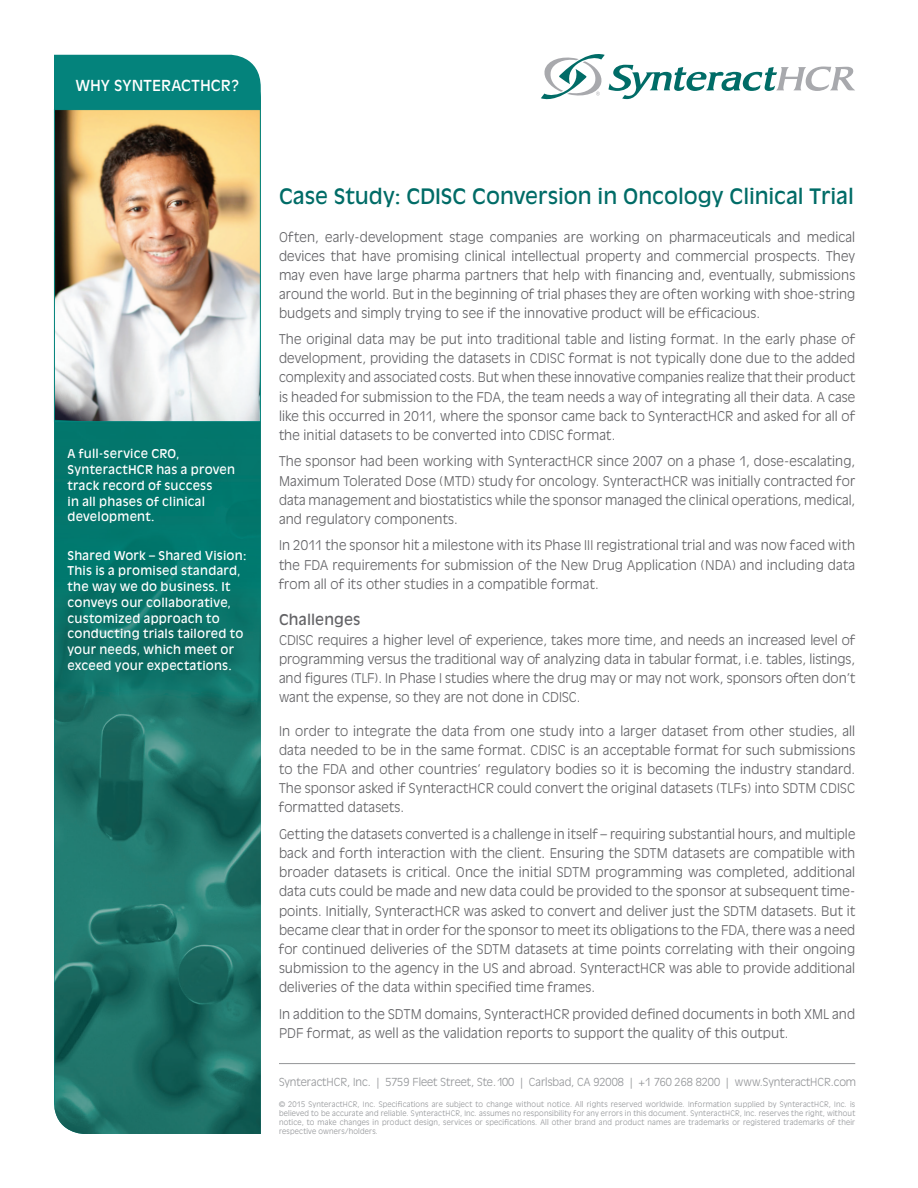
<style>
.page{position:relative;width:918px;height:1188px;background:#fff}
.page>*{position:absolute;margin:0;border:0;box-sizing:border-box;transform-origin:0 0}
.Datasheet_Header{font:21px "Antique Olive";letter-spacing:-.005em;color:#006c67}
.subhead_2{font:15px "Antique Olive";letter-spacing:.005em;color:#fff}
.datasheets_intro_par{font:14.7px "Antique Olive";letter-spacing:.01em;color:#636366}
.datasheets_intro_par-2{font:300 13.35px/19.2px "Antique Olive";letter-spacing:.01em;color:#636366;text-align:justify}
.Datasheet_Header-2{font:300 13.35px/19.2px "Antique Olive";letter-spacing:.01em;color:#636366;text-align:justify}
.text_-_sidebar{font:12px/15.8px "Antique Olive";letter-spacing:.02em;color:#fff}
.t1{font:300 10.95px "Antique Olive";color:#939598}
.t2{font:300 7.5px/9px "Antique Olive";letter-spacing:.025em;color:#939598;text-align:justify}
</style>
<div class="page">
<hr style="left:279px;top:1063px;width:576px;height:1px;background:#939598">
<svg style="left:541px;top:54px;width:314px;height:45px"></svg>
<img style="left:55px;top:422px;width:206px;height:712px">
<div style="left:54px;top:55px;width:207px;height:54px;background:#04837c"></div>
<img style="left:56px;top:111px;width:203px;height:309px">
<div style="left:54px;top:109px;width:207px;height:313px;border:1px solid #04837c"></div>
<p class="subhead_2" style="left:76px;top:76px;width:165px">WHY SYNTERACTHCR?</p>
<p class="text_-_sidebar" style="left:68px;top:446px;width:169px">A full-service CRO,<br>SynteractHCR has a proven track record of success<br>in all phases of clinical development.</p>
<p class="text_-_sidebar" style="left:68px;top:548px;width:181px">Shared Work – Shared Vision:<br>This is a promised standard, the way we do business. It conveys our collaborative, customized approach to conducting trials tailored to your needs, which meet or exceed your expectations.</p>
<p class="Datasheet_Header" style="left:279px;top:183px;width:576px">Case Study: CDISC Conversion in Oncology Clinical Trial</p>
<p class="Datasheet_Header-2" style="left:279px;top:228px;width:578px">Often, early-development stage companies are working on pharmaceuticals and medical devices that have promising clinical intellectual property and commercial prospects. They may even have large pharma partners that help with financing and, eventually, submissions around the world. But in the beginning of trial phases they are often working with shoe-string budgets and simply trying to see if the innovative product will be efficacious.</p>
<p class="datasheets_intro_par-2" style="left:279px;top:330px;width:578px">The original data may be put into traditional table and listing format. In the early phase of development, providing the datasets in CDISC format is not typically done due to the added complexity and associated costs. But when these innovative companies realize that their product is headed for submission to the FDA, the team needs a way of integrating all their data. A case like this occurred in 2011, where the sponsor came back to SynteractHCR and asked for all of the initial datasets to be converted into CDISC format.</p>
<p class="datasheets_intro_par-2" style="left:279px;top:452px;width:578px">The sponsor had been working with SynteractHCR since 2007 on a phase 1, dose-escalating, Maximum Tolerated Dose (MTD) study for oncology. SynteractHCR was initially contracted for data management and biostatistics while the sponsor managed the clinical operations, medical, and regulatory components.</p>
<p class="datasheets_intro_par-2" style="left:279px;top:536px;width:578px">In 2011 the sponsor hit a milestone with its Phase III registrational trial and was now faced with the FDA requirements for submission of the New Drug Application (NDA) and including data from all of its other studies in a compatible format.</p>
<p class="datasheets_intro_par" style="left:279px;top:611px;width:83px">Challenges</p>
<p class="datasheets_intro_par-2" style="left:279px;top:630px;width:578px">CDISC requires a higher level of experience, takes more time, and needs an increased level of programming versus the traditional way of analyzing data in tabular format, i.e. tables, listings, and figures (TLF). In Phase I studies where the drug may or may not work, sponsors often don’t want the expense, so they are not done in CDISC.</p>
<p class="datasheets_intro_par-2" style="left:279px;top:722px;width:578px">In order to integrate the data from one study into a larger dataset from other studies, all data needed to be in the same format. CDISC is an acceptable format for such submissions to the FDA and other countries’ regulatory bodies so it is becoming the industry standard.<br>The sponsor asked if SynteractHCR could convert the original datasets (TLFs) into SDTM CDISC formatted datasets.</p>
<p class="datasheets_intro_par-2" style="left:279px;top:825px;width:578px">Getting the datasets converted is a challenge in itself – requiring substantial hours, and multiple back and forth interaction with the client. Ensuring the SDTM datasets are compatible with broader datasets is critical. Once the initial SDTM programming was completed, additional data cuts could be made and new data could be provided to the sponsor at subsequent time&shy;points. Initially, SynteractHCR was asked to convert and deliver just the SDTM datasets. But it became clear that in order for the sponsor to meet its obligations to the FDA, there was a need for continued deliveries of the SDTM datasets at time points correlating with their ongoing submission to the agency in the US and abroad. SynteractHCR was able to provide additional deliveries of the data within specified time frames.</p>
<p class="datasheets_intro_par-2" style="left:279px;top:1004px;width:578px">In addition to the SDTM domains, SynteractHCR provided defined documents in both XML and<br>PDF format, as well as the validation reports to support the quality of this output.</p>
<p class="t1" style="left:279px;top:1075px;width:579px">SynteractHCR, Inc. | 5759 Fleet Street, Ste. 100 | Carlsbad, CA 92008 | +1 760 268 8200 | www.SynteractHCR.com</p>
<p class="t2" style="left:279px;top:1100px;width:578px">© 2015 SynteractHCR, Inc. Specifications are subject to change without notice. All rights reserved worldwide. Information supplied by SynteractHCR, Inc. is believed to be accurate and reliable. SynteractHCR, Inc. assumes no responsibility for any errors in this document. SynteractHCR, Inc. reserves the right, without notice, to make changes in product design, services or specifications. All other brand and product names are trademarks or registered trademarks of their respective owners/holders.</p>
</div>
